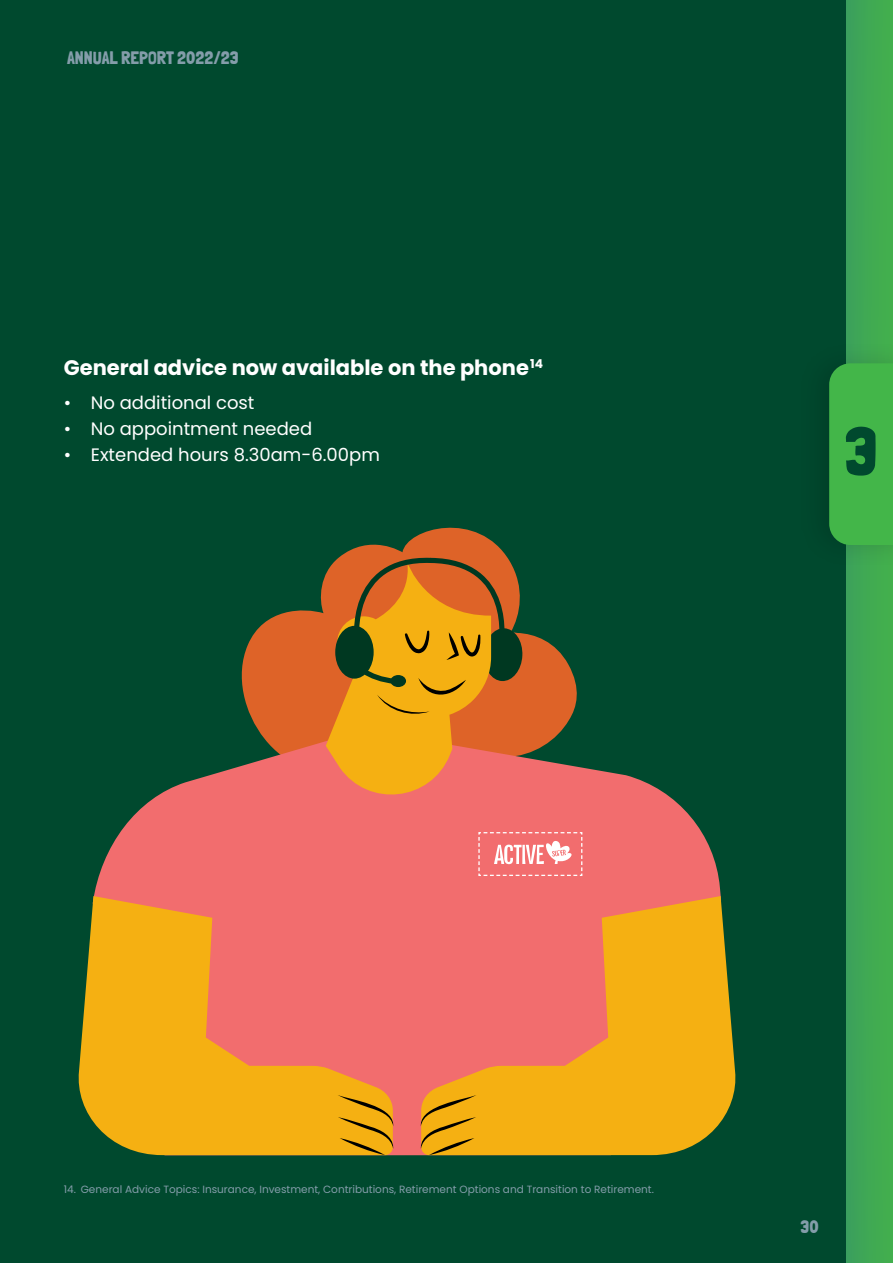
<style>
.page{position:relative;width:893px;height:1263px;background:#00492e}
.page>*{position:absolute;margin:0;border:0;box-sizing:border-box;transform-origin:0 0}
.t1{font:69px "Londrina Solid";color:#00492e}
.t2{font:700 21px "Poppins";color:#fff}
.t3{font:18px "Poppins";color:#fff}
.t4{font:18px "Londrina Solid";color:#849daa}
.t5{font:10.5px "Poppins";color:#849daa}
</style>
<div class="page">
<svg style="left:241px;top:527px;width:336px;height:213px"></svg>
<svg style="left:94px;top:740px;width:627px;height:415px;fill:#f26d6e"></svg>
<svg style="left:326px;top:555px;width:197px;height:253px;background:#d17f28"></svg>
<div style="left:390px;top:675px;width:16px;height:12px;background:#003821;border-radius:50%"></div>
<svg style="left:421px;top:896px;width:315px;height:259px;background:#ea9039"></svg>
<svg style="left:421px;top:1095px;width:55px;height:60px;background:#d79911"></svg>
<svg style="left:78px;top:896px;width:315px;height:259px;background:#ea8f39"></svg>
<svg style="left:338px;top:1095px;width:55px;height:60px;background:#d79a11"></svg>
<svg style="left:478px;top:831px;width:105px;height:46px;background:#f48b8c"></svg>
<div style="left:846px;top:0;width:47px;height:1263px;background:#40aa53"></div>
<div style="left:797px;top:339px;width:96px;height:230px;background:#000;opacity:.15"></div>
<div style="left:829px;top:363px;width:64px;height:182px;background:#43b649"></div>
<h3 class="t4" style="left:67px;top:47px;width:173px">ANNUAL REPORT 2022/23</h3>
<h2 class="t2" style="left:64px;top:355px;width:481px">General advice now available on the phone<sup>14</sup></h2>
<h3 class="t3" style="left:64px;top:393px;width:192px">• No additional cost</h3>
<h3 class="t3" style="left:64px;top:418px;width:250px">• No appointment needed</h3>
<h3 class="t3" style="left:64px;top:444px;width:318px">• Extended hours 8.30am-6.00pm</h3>
<h1 class="t1" style="left:844px;top:411px;width:35px">3</h1>
<p class="t5" style="left:64px;top:1183px;width:592px">14. General Advice Topics: Insurance, Investment, Contributions, Retirement Options and Transition to Retirement.</p>
<h3 class="t4" style="left:801px;top:1216px;width:20px">30</h3>
</div>
